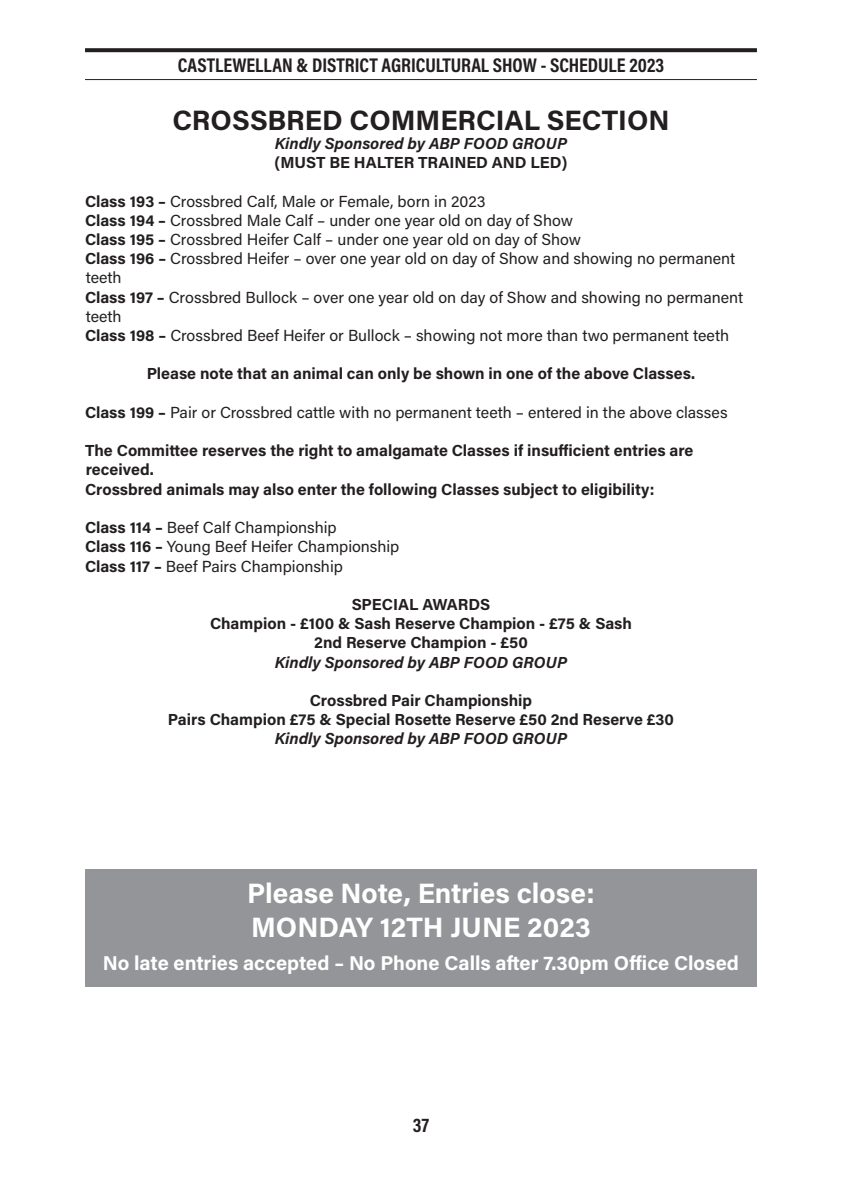
<style>
.page{position:relative;width:842px;height:1191px;background:#fff}
.page>*{position:absolute;margin:0;border:0;box-sizing:border-box;transform-origin:0 0}
.t1{font:700 28px/33.6px "Acumin Pro";color:#fff}
.t2{font:700 28px "Acumin Pro";color:#231f20}
.t3{font:700 20px "Acumin Pro";color:#fff}
.t4{font:700 20px "Acumin Pro Cond";color:#231f20}
.t5{font:16px/19.2px "Acumin Pro";color:#231f20}
.t6{font:700 16px/19.2px "Acumin Pro";color:#231f20;text-align:center}
.t7{font:italic 700 16px "Acumin Pro";color:#231f20}
.s1{font-weight:700}
</style>
<div class="page">
<hr style="left:85px;top:79px;width:672px;height:1px;background:#231f20">
<svg style="left:85px;top:48px;width:672px;height:4px;background:#2e2a2b"></svg>
<div style="left:85px;top:869px;width:672px;height:117px;background:#939598"></div>
<p class="t4" style="left:178px;top:51px;width:488px">CASTLEWELLAN &amp; DISTRICT AGRICULTURAL SHOW - SCHEDULE 2023</p>
<h1 class="t2" style="left:172px;top:100px;width:499px">CROSSBRED COMMERCIAL SECTION</h1>
<p class="t7" style="left:275px;top:132px;width:294px">Kindly Sponsored by ABP FOOD GROUP</p>
<p class="t6" style="left:274px;top:152px;width:294px">(MUST BE HALTER TRAINED AND LED)</p>
<p class="t5" style="left:85px;top:191px;width:660px"><span class="s1">Class 193 –</span> Crossbred Calf, Male or Female, born in 2023<br><span class="s1">Class 194 –</span> Crossbred Male Calf – under one year old on day of Show<br><span class="s1">Class 195 –</span> Crossbred Heifer Calf – under one year old on day of Show<br><span class="s1">Class 196 –</span> Crossbred Heifer – over one year old on day of Show and showing no permanent teeth<br><span class="s1">Class 197 –</span> Crossbred Bullock – over one year old on day of Show and showing no permanent teeth<br><span class="s1">Class 198 –</span> Crossbred Beef Heifer or Bullock – showing not more than two permanent teeth</p>
<p class="t6" style="left:147px;top:363px;width:550px">Please note that an animal can only be shown in one of the above Classes.</p>
<p class="t5" style="left:85px;top:402px;width:644px"><span class="s1">Class 199 –</span> Pair or Crossbred cattle with no permanent teeth – entered in the above classes</p>
<p class="t6" style="left:85px;top:440px;width:610px;text-align:left">The Committee reserves the right to amalgamate Classes if insufficient entries are received.<br>Crossbred animals may also enter the following Classes subject to eligibility:</p>
<p class="t5" style="left:85px;top:517px;width:316px"><span class="s1">Class 114 –</span> Beef Calf Championship<br><span class="s1">Class 116 –</span> Young Beef Heifer Championship<br><span class="s1">Class 117 –</span> Beef Pairs Championship</p>
<p class="t6" style="left:210px;top:594px;width:423px">SPECIAL AWARDS<br>Champion - £100 &amp; Sash Reserve Champion - £75 &amp; Sash<br>2nd Reserve Champion - £50</p>
<p class="t7" style="left:275px;top:650px;width:294px">Kindly Sponsored by ABP FOOD GROUP</p>
<p class="t6" style="left:168px;top:690px;width:507px">Crossbred Pair Championship<br>Pairs Champion £75 &amp; Special Rosette Reserve £50 2nd Reserve £30</p>
<p class="t7" style="left:275px;top:727px;width:294px">Kindly Sponsored by ABP FOOD GROUP</p>
<h1 class="t1" style="left:247px;top:875px;width:349px">Please Note, Entries close:<br>MONDAY 12TH JUNE 2023</h1>
<p class="t3" style="left:103px;top:949px;width:637px">No late entries accepted – No Phone Calls after 7.30pm Office Closed</p>
<p class="t4" style="left:413px;top:1111px;width:18px">37</p>
</div>
